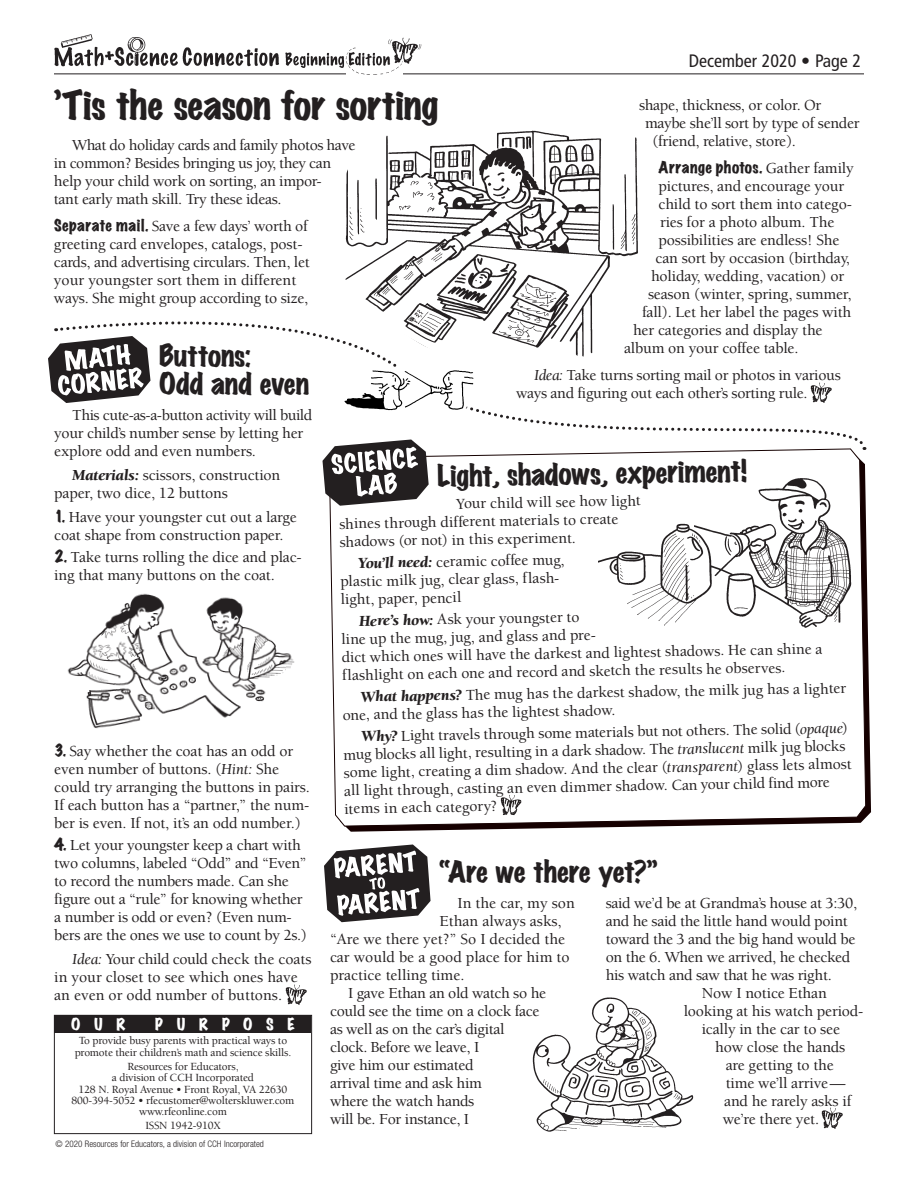
<style>
.page{position:relative;width:918px;height:1188px;background:#fff}
.page>*{position:absolute;margin:0;border:0;box-sizing:border-box;transform-origin:0 0}
.t1{font:expanded 36px "Marker Felt";letter-spacing:-.01em;color:#231f20}
.t2{font:expanded 27px/28.5px "Marker Felt";letter-spacing:-.01em;color:#231f20}
.t3{font:expanded 27px "Marker Felt";letter-spacing:-.03em;color:#231f20}
.t4{font:condensed 18px "Frutiger LT Pro";color:#231f20}
.t5{font:500 15.75px/18px "Berkeley Std";letter-spacing:-.02em;color:#231f20}
.t6{font:500 15.75px/18px "Berkeley Std";color:#231f20}
.t7{font:expanded 15px "Marker Felt";letter-spacing:.03em;color:#231f20}
.t8{font:expanded 15px "Marker Felt";letter-spacing:.915em;color:#fff}
.t9{font:500 11.25px/11.2px "Berkeley Std";letter-spacing:-.015em;color:#231f20;text-align:center}
.t10{font:300 condensed 9px "Helvetica Neue";color:#231f20}
.s1{font-family:"Berkeley Std";font-weight:500;font-stretch:normal;font-size:15.75px}
.s2{font-weight:400;font-style:italic}
.s3{font-family:"Marker Felt";font-weight:400;font-stretch:expanded;font-size:15px}
.s4{font-weight:900;font-style:italic}
</style>
<div class="page">
<svg style="left:346px;top:525px;width:525px;height:307px"></svg>
<svg style="left:329px;top:506px;width:537px;height:321px"></svg>
<div style="left:54px;top:1015px;width:258px;height:119px;border:1px solid #231f20"></div>
<div style="left:55px;top:1015px;width:256px;height:18px;background:#231f20"></div>
<hr style="left:54px;top:74px;width:810px;height:1px;background:#231f20">
<img style="left:54px;top:34px;width:377px;height:41px">
<img style="left:285px;top:984px;width:21px;height:21px">
<img style="left:500px;top:794px;width:22px;height:21px">
<img style="left:822px;top:1108px;width:21px;height:20px">
<svg style="left:324px;top:845px;width:107px;height:77px"></svg>
<img style="left:67px;top:593px;width:228px;height:136px">
<img style="left:532px;top:997px;width:162px;height:135px">
<img style="left:598px;top:506px;width:256px;height:126px">
<img style="left:345px;top:130px;width:293px;height:172px">
<svg style="left:48px;top:302px;width:819px;height:204px"></svg>
<img style="left:396px;top:302px;width:68px;height:48px">
<h1 class="t4" style="left:689px;top:51px;width:174px">December 2020 • Page 2</h1>
<p class="t5" style="left:639px;top:96px;width:184px">shape, thickness, or color. Or</p>
<p class="t5" style="left:645px;top:114px;width:216px">maybe she’ll sort by type of sender</p>
<p class="t5" style="left:652px;top:132px;width:145px">(friend, relative, store).</p>
<p class="t7" style="left:658px;top:155px;width:197px">Arrange photos. <span class="s1">Gather family</span></p>
<p class="t5" style="left:659px;top:177px;width:187px">pictures, and encourage your</p>
<p class="t5" style="left:659px;top:195px;width:195px">child to sort them into catego-</p>
<p class="t5" style="left:660px;top:213px;width:176px">ries for a photo album. The</p>
<p class="t5" style="left:659px;top:231px;width:182px">possibilities are endless! She</p>
<p class="t5" style="left:656px;top:249px;width:196px">can sort by occasion (birthday,</p>
<p class="t5" style="left:651px;top:267px;width:195px">holiday, wedding, vacation) or</p>
<p class="t5" style="left:648px;top:285px;width:205px">season (winter, spring, summer,</p>
<p class="t5" style="left:642px;top:303px;width:211px">fall). Let her label the pages with</p>
<p class="t5" style="left:633px;top:321px;width:191px">her categories and display the</p>
<p class="t5" style="left:624px;top:339px;width:176px">album on your coffee table.</p>
<p class="t5" style="left:516px;top:366px;width:326px;text-indent:18px"><span class="s2">Idea:</span> Take turns sorting mail or photos in various ways and figuring out each other’s sorting rule.</p>
<h2 class="t1" style="left:54px;top:77px;width:386px">’Tis the season for sorting</h2>
<p class="t5" style="left:54px;top:136px;width:303px;text-indent:18px">What do holiday cards and family photos have in common? Besides bringing us joy, they can help your child work on sorting, an impor-<br>tant early math skill. Try these ideas.</p>
<p class="t5" style="left:54px;top:217px;width:257px"><span class="s3">Separate mail.</span> Save a few days’ worth of greeting card envelopes, catalogs, post&shy;cards, and advertising circulars. Then, let your youngster sort them in different ways. She might group according to size,</p>
<h2 class="t2" style="left:159px;top:341px;width:152px">Buttons:<br>Odd and even</h2>
<p class="t5" style="left:54px;top:406px;width:259px;text-indent:18px">This cute-as-a-button activity will build your child’s number sense by letting her explore odd and even numbers.</p>
<p class="t5" style="left:54px;top:466px;width:228px;text-indent:18px"><span class="s4">Materials:</span> scissors, construction paper, two dice, 12 buttons</p>
<p class="t5" style="left:54px;top:508px;width:244px"><span class="s3">1.</span> Have your youngster cut out a large coat shape from construction paper.</p>
<p class="t5" style="left:54px;top:548px;width:249px"><span class="s3">2.</span> Take turns rolling the dice and plac&shy;ing that many buttons on the coat.</p>
<h2 class="t2" style="left:437px;top:461px;width:311px;rotate:-1deg">Light, shadows, experiment!</h2>
<p class="t5" style="left:339px;top:497px;width:303px;text-indent:117px;rotate:-1deg">Your child will see how light shines through different materials to create shadows (or not) in this experiment.</p>
<p class="t5" style="left:340px;top:555px;width:226px;text-indent:18px;rotate:-1deg"><span class="s4">You’ll need:</span> ceramic coffee mug, plastic milk jug, clear glass, flash&shy;light, paper, pencil</p>
<p class="t5" style="left:341px;top:612px;width:482px;text-indent:18px;rotate:-1deg"><span class="s4">Here’s how:</span> Ask your youngster to<br>line up the mug, jug, and glass and pre-<br>dict which ones will have the darkest and lightest shadows. He can shine a flashlight on each one and record and sketch the results he observes.</p>
<p class="t5" style="left:342px;top:688px;width:505px;text-indent:18px;rotate:-1deg"><span class="s4">What happens?</span> The mug has the darkest shadow, the milk jug has a lighter one, and the glass has the lightest shadow.</p>
<p class="t5" style="left:343px;top:728px;width:510px;text-indent:18px;rotate:-1deg"><span class="s4">Why?</span> Light travels through some materials but not others. The solid (<span class="s2">opaque</span>) mug blocks all light, resulting in a dark shadow. The <span class="s2">translucent</span> milk jug blocks some light, creating a dim shadow. And the clear (<span class="s2">transparent</span>) glass lets almost all light through, casting an even dimmer shadow. Can your child find more items in each category?</p>
<p class="t5" style="left:54px;top:742px;width:257px"><span class="s3">3.</span> Say whether the coat has an odd or even number of buttons. (<span class="s2">Hint:</span> She could try arranging the buttons in pairs.<br>If each button has a “partner,” the num&shy;ber is even. If not, it’s an odd number.)</p>
<p class="t5" style="left:54px;top:836px;width:254px"><span class="s3">4.</span> Let your youngster keep a chart with two columns, labeled “Odd” and “Even” to record the numbers made. Can she figure out a “rule” for knowing whether a number is odd or even? (Even num&shy;bers are the ones we use to count by 2s.)</p>
<p class="t6" style="left:54px;top:950px;width:259px;text-indent:18px"><span class="s2">Idea:</span> Your child could check the coats in your closet to see which ones have an even or odd number of buttons.</p>
<h2 class="t3" style="left:440px;top:851px;width:220px">“Are we there yet?”</h2>
<p class="t5" style="left:606px;top:894px;width:253px">said we’d be at Grandma’s house at 3:30,</p>
<p class="t5" style="left:606px;top:912px;width:244px">and he said the little hand would point</p>
<p class="t5" style="left:606px;top:930px;width:251px">toward the 3 and the big hand would be</p>
<p class="t5" style="left:606px;top:948px;width:246px">on the 6. When we arrived, he checked</p>
<p class="t5" style="left:606px;top:966px;width:228px">his watch and saw that he was right.</p>
<p class="t5" style="left:702px;top:984px;width:127px">Now I notice Ethan</p>
<p class="t5" style="left:684px;top:1002px;width:181px">looking at his watch period-</p>
<p class="t5" style="left:702px;top:1020px;width:140px">ically in the car to see</p>
<p class="t5" style="left:715px;top:1038px;width:132px">how close the hands</p>
<p class="t5" style="left:726px;top:1056px;width:110px">are getting to the</p>
<p class="t5" style="left:726px;top:1074px;width:121px">time we’ll arrive—</p>
<p class="t5" style="left:724px;top:1092px;width:129px">and he rarely asks if</p>
<p class="t5" style="left:723px;top:1110px;width:98px">we’re there yet.</p>
<p class="t6" style="left:458px;top:894px;width:119px">In the car, my son</p>
<p class="t6" style="left:439px;top:912px;width:124px">Ethan always asks,</p>
<p class="t6" style="left:330px;top:930px;width:237px">“Are we there yet?” So I decided the</p>
<p class="t6" style="left:330px;top:948px;width:241px">car would be a good place for him to</p>
<p class="t6" style="left:330px;top:966px;width:136px">practice telling time.</p>
<p class="t5" style="left:348px;top:984px;width:200px">I gave Ethan an old watch so he</p>
<p class="t5" style="left:330px;top:1002px;width:211px">could see the time on a clock face</p>
<p class="t5" style="left:330px;top:1020px;width:176px">as well as on the car’s digital</p>
<p class="t5" style="left:330px;top:1038px;width:151px">clock. Before we leave, I</p>
<p class="t5" style="left:330px;top:1056px;width:145px">give him our estimated</p>
<p class="t5" style="left:330px;top:1074px;width:153px">arrival time and ask him</p>
<p class="t5" style="left:330px;top:1092px;width:146px">where the watch hands</p>
<p class="t5" style="left:330px;top:1110px;width:141px">will be. For instance, I</p>
<p class="t8" style="left:71px;top:1012px;width:56px">OUR</p>
<p class="t8" style="left:155px;top:1012px;width:141px">PURPOSE</p>
<p class="t9" style="left:75px;top:1035px;width:218px;line-height:12px">To provide busy parents with practical ways to promote their children’s math and science skills.</p>
<p class="t9" style="left:72px;top:1061px;width:224px">Resources for Educators,<br>a division of CCH Incorporated<br>128 N. Royal Avenue • Front Royal, VA 22630<br>800-394-5052 • rfecustomer@wolterskluwer.com www.rfeonline.com</p>
<p class="t9" style="left:145px;top:1120px;width:77px">ISSN 1942-910X</p>
<p class="t10" style="left:56px;top:1139px;width:210px">© 2020 Resources for Educators, a division of CCH Incorporated</p>
</div>
